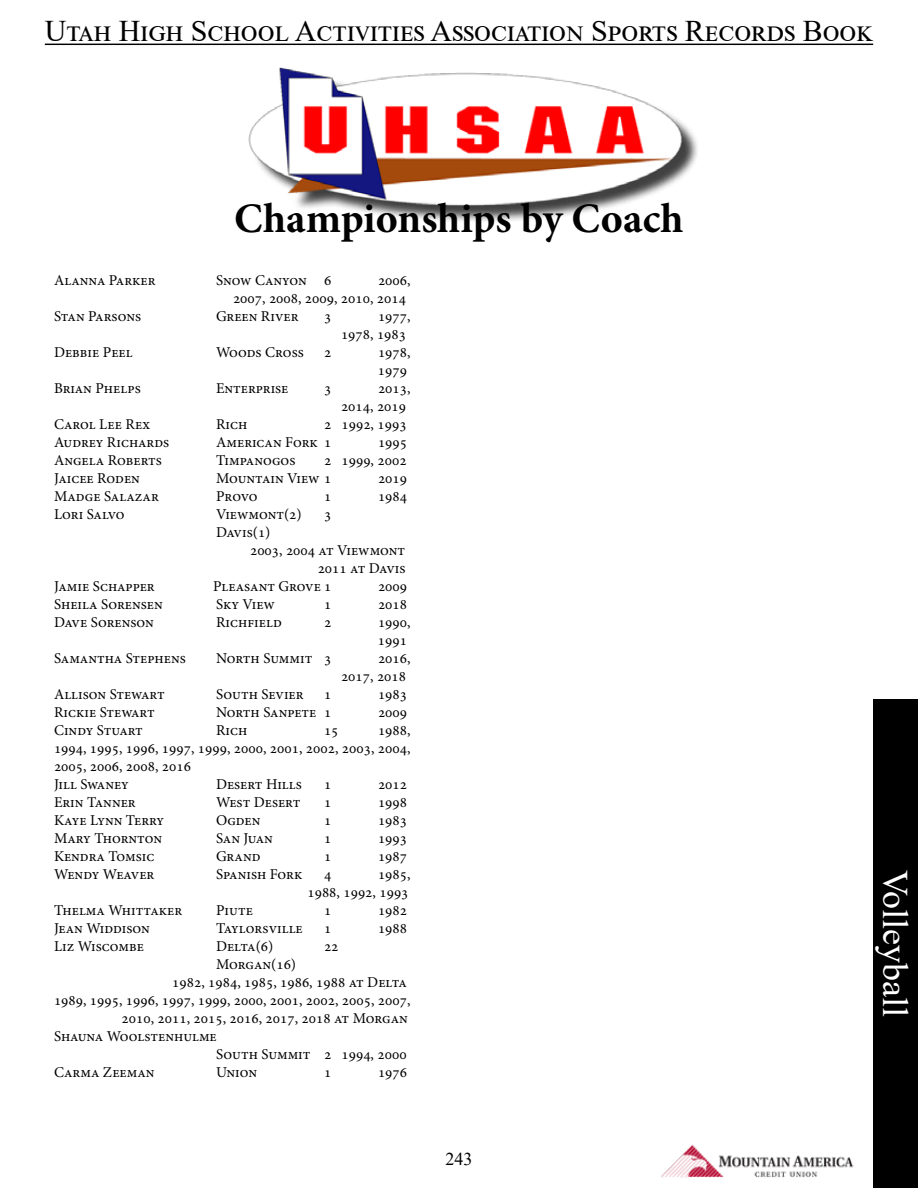
<style>
.page{position:relative;width:918px;height:1188px;background:#fff}
.page>*{position:absolute;margin:0;border:0;box-sizing:border-box;transform-origin:0 0}
.t1{font:700 42px "Minion Pro";color:#000}
.t2{font:36px "Times New Roman";color:#fff}
.t3{font:30px "Times New Roman";color:#000}
.t4{font:18px "Times New Roman";color:#000}
.t5{font:15px/18px "Minion Pro";color:#000;text-align:right}
</style>
<div class="page">
<hr style="left:45px;top:44px;width:828px;height:1px;background:#000">
<div style="left:252px;top:71px;width:448px;height:153px;background:#000;opacity:.75"></div>
<img style="left:248px;top:67px;width:440px;height:151px">
<img style="left:661px;top:1144px;width:193px;height:34px">
<div style="left:873px;top:699px;width:45px;height:489px;background:#000"></div>
<h3 class="t3" style="left:45px;top:10px;width:830px">Utah High School Activities Association Sports Records Book</h3>
<h1 class="t1" style="left:234px;top:189px;width:451px">Championships by Coach</h1>
<p class="t5" style="left:54px;top:271px;width:103px">Alanna Parker</p>
<p class="t5" style="left:216px;top:271px;width:117px">Snow Canyon 6</p>
<p class="t5" style="left:233px;top:271px;width:179px">2006,<br>2007, 2008, 2009, 2010, 2014</p>
<p class="t5" style="left:54px;top:307px;width:89px">Stan Parsons</p>
<p class="t5" style="left:216px;top:307px;width:84px">Green River</p>
<p class="t5" style="left:324px;top:307px;width:9px">3</p>
<p class="t5" style="left:341px;top:307px;width:71px">1977,<br>1978, 1983</p>
<p class="t5" style="left:54px;top:343px;width:80px">Debbie Peel</p>
<p class="t5" style="left:216px;top:343px;width:89px">Woods Cross</p>
<p class="t5" style="left:324px;top:343px;width:9px">2</p>
<p class="t5" style="left:378px;top:343px;width:34px;text-align:left">1978,<br>1979</p>
<p class="t5" style="left:54px;top:379px;width:88px">Brian Phelps</p>
<p class="t5" style="left:216px;top:379px;width:74px">Enterprise</p>
<p class="t5" style="left:324px;top:379px;width:9px">3</p>
<p class="t5" style="left:341px;top:379px;width:71px">2013,<br>2014, 2019</p>
<p class="t5" style="left:54px;top:415px;width:98px">Carol Lee Rex</p>
<p class="t5" style="left:216px;top:415px;width:33px">Rich</p>
<p class="t5" style="left:324px;top:415px;width:84px">2 1992, 1993</p>
<p class="t5" style="left:54px;top:433px;width:117px">Audrey Richards</p>
<p class="t5" style="left:216px;top:433px;width:117px">American Fork 1</p>
<p class="t5" style="left:378px;top:433px;width:31px">1995</p>
<p class="t5" style="left:54px;top:451px;width:109px">Angela Roberts</p>
<p class="t5" style="left:216px;top:451px;width:81px">Timpanogos</p>
<p class="t5" style="left:324px;top:451px;width:84px">2 1999, 2002</p>
<p class="t5" style="left:54px;top:469px;width:87px">Jaicee Roden</p>
<p class="t5" style="left:216px;top:469px;width:117px">Mountain View 1</p>
<p class="t5" style="left:378px;top:469px;width:31px">2019</p>
<p class="t5" style="left:54px;top:487px;width:106px">Madge Salazar</p>
<p class="t5" style="left:216px;top:487px;width:43px">Provo</p>
<p class="t5" style="left:324px;top:487px;width:9px">1</p>
<p class="t5" style="left:378px;top:487px;width:31px">1984</p>
<p class="t5" style="left:54px;top:505px;width:72px">Lori Salvo</p>
<p class="t5" style="left:216px;top:505px;width:87px">Viewmont(2)</p>
<p class="t5" style="left:324px;top:505px;width:9px">3</p>
<p class="t5" style="left:216px;top:523px;width:56px">Davis(1)</p>
<p class="t5" style="left:250px;top:541px;width:157px">2003, 2004 at Viewmont</p>
<p class="t5" style="left:318px;top:559px;width:89px">2011 at Davis</p>
<p class="t5" style="left:54px;top:577px;width:102px">Jamie Schapper</p>
<p class="t5" style="left:213px;top:577px;width:120px">Pleasant Grove 1</p>
<p class="t5" style="left:378px;top:577px;width:31px">2009</p>
<p class="t5" style="left:54px;top:595px;width:110px">Sheila Sorensen</p>
<p class="t5" style="left:216px;top:595px;width:60px">Sky View</p>
<p class="t5" style="left:324px;top:595px;width:9px">1</p>
<p class="t5" style="left:378px;top:595px;width:31px">2018</p>
<p class="t5" style="left:54px;top:613px;width:102px">Dave Sorenson</p>
<p class="t5" style="left:216px;top:613px;width:67px">Richfield</p>
<p class="t5" style="left:324px;top:613px;width:9px">2</p>
<p class="t5" style="left:378px;top:613px;width:34px;text-align:left">1990,<br>1991</p>
<p class="t5" style="left:54px;top:649px;width:133px">Samantha Stephens</p>
<p class="t5" style="left:216px;top:649px;width:117px">North Summit 3</p>
<p class="t5" style="left:341px;top:649px;width:71px">2016,<br>2017, 2018</p>
<p class="t5" style="left:54px;top:685px;width:112px">Allison Stewart</p>
<p class="t5" style="left:216px;top:685px;width:89px">South Sevier</p>
<p class="t5" style="left:324px;top:685px;width:9px">1</p>
<p class="t5" style="left:378px;top:685px;width:31px">1983</p>
<p class="t5" style="left:54px;top:703px;width:102px">Rickie Stewart</p>
<p class="t5" style="left:216px;top:703px;width:117px">North Sanpete 1</p>
<p class="t5" style="left:378px;top:703px;width:31px">2009</p>
<p class="t5" style="left:54px;top:721px;width:90px">Cindy Stuart</p>
<p class="t5" style="left:216px;top:721px;width:33px">Rich</p>
<p class="t5" style="left:324px;top:721px;width:16px">15</p>
<p class="t5" style="left:54px;top:721px;width:358px;text-align:left;text-indent:324px">1988,<br>1994, 1995, 1996, 1997, 1999, 2000, 2001, 2002, 2003, 2004,<br>2005, 2006, 2008, 2016<br>Jill Swaney</p>
<p class="t5" style="left:216px;top:775px;width:87px">Desert Hills</p>
<p class="t5" style="left:324px;top:775px;width:9px">1</p>
<p class="t5" style="left:378px;top:775px;width:31px">2012</p>
<p class="t5" style="left:54px;top:793px;width:83px">Erin Tanner</p>
<p class="t5" style="left:216px;top:793px;width:86px">West Desert</p>
<p class="t5" style="left:324px;top:793px;width:9px">1</p>
<p class="t5" style="left:378px;top:793px;width:31px">1998</p>
<p class="t5" style="left:54px;top:811px;width:112px">Kaye Lynn Terry</p>
<p class="t5" style="left:216px;top:811px;width:46px">Ogden</p>
<p class="t5" style="left:324px;top:811px;width:9px">1</p>
<p class="t5" style="left:378px;top:811px;width:31px">1983</p>
<p class="t5" style="left:54px;top:829px;width:110px">Mary Thornton</p>
<p class="t5" style="left:216px;top:829px;width:58px">San Juan</p>
<p class="t5" style="left:324px;top:829px;width:9px">1</p>
<p class="t5" style="left:378px;top:829px;width:31px">1993</p>
<p class="t5" style="left:54px;top:847px;width:102px">Kendra Tomsic</p>
<p class="t5" style="left:216px;top:847px;width:46px">Grand</p>
<p class="t5" style="left:324px;top:847px;width:9px">1</p>
<p class="t5" style="left:378px;top:847px;width:31px">1987</p>
<p class="t5" style="left:54px;top:865px;width:102px">Wendy Weaver</p>
<p class="t5" style="left:216px;top:865px;width:88px">Spanish Fork</p>
<p class="t5" style="left:324px;top:865px;width:9px">4</p>
<p class="t5" style="left:307px;top:865px;width:105px">1985,<br>1988, 1992, 1993</p>
<p class="t5" style="left:54px;top:901px;width:130px">Thelma Whittaker</p>
<p class="t5" style="left:216px;top:901px;width:38px">Piute</p>
<p class="t5" style="left:324px;top:901px;width:9px">1</p>
<p class="t5" style="left:378px;top:901px;width:31px">1982</p>
<p class="t5" style="left:54px;top:919px;width:97px">Jean Widdison</p>
<p class="t5" style="left:216px;top:919px;width:88px">Taylorsville</p>
<p class="t5" style="left:324px;top:919px;width:9px">1</p>
<p class="t5" style="left:378px;top:919px;width:31px">1988</p>
<p class="t5" style="left:54px;top:937px;width:92px">Liz Wiscombe</p>
<p class="t5" style="left:216px;top:937px;width:59px">Delta(6)</p>
<p class="t5" style="left:324px;top:937px;width:16px">22</p>
<p class="t5" style="left:216px;top:955px;width:82px">Morgan(16)</p>
<p class="t5" style="left:172px;top:973px;width:236px">1982, 1984, 1985, 1986, 1988 at Delta</p>
<p class="t5" style="left:54px;top:991px;width:358px">1989, 1995, 1996, 1997, 1999, 2000, 2001, 2002, 2005, 2007,</p>
<p class="t5" style="left:122px;top:1009px;width:288px">2010, 2011, 2015, 2016, 2017, 2018 at Morgan</p>
<p class="t5" style="left:54px;top:1027px;width:164px">Shauna Woolstenhulme</p>
<p class="t5" style="left:216px;top:1045px;width:192px">South Summit 2 1994, 2000</p>
<p class="t5" style="left:54px;top:1063px;width:102px">Carma Zeeman</p>
<p class="t5" style="left:216px;top:1063px;width:43px">Union</p>
<p class="t5" style="left:324px;top:1063px;width:9px">1</p>
<p class="t5" style="left:378px;top:1063px;width:31px">1976</p>
<p class="t4" style="left:446px;top:1146px;width:28px">243</p>
<h2 class="t2" style="left:920px;top:870px;width:149px;rotate:90deg">Volleyball</h2>
</div>
